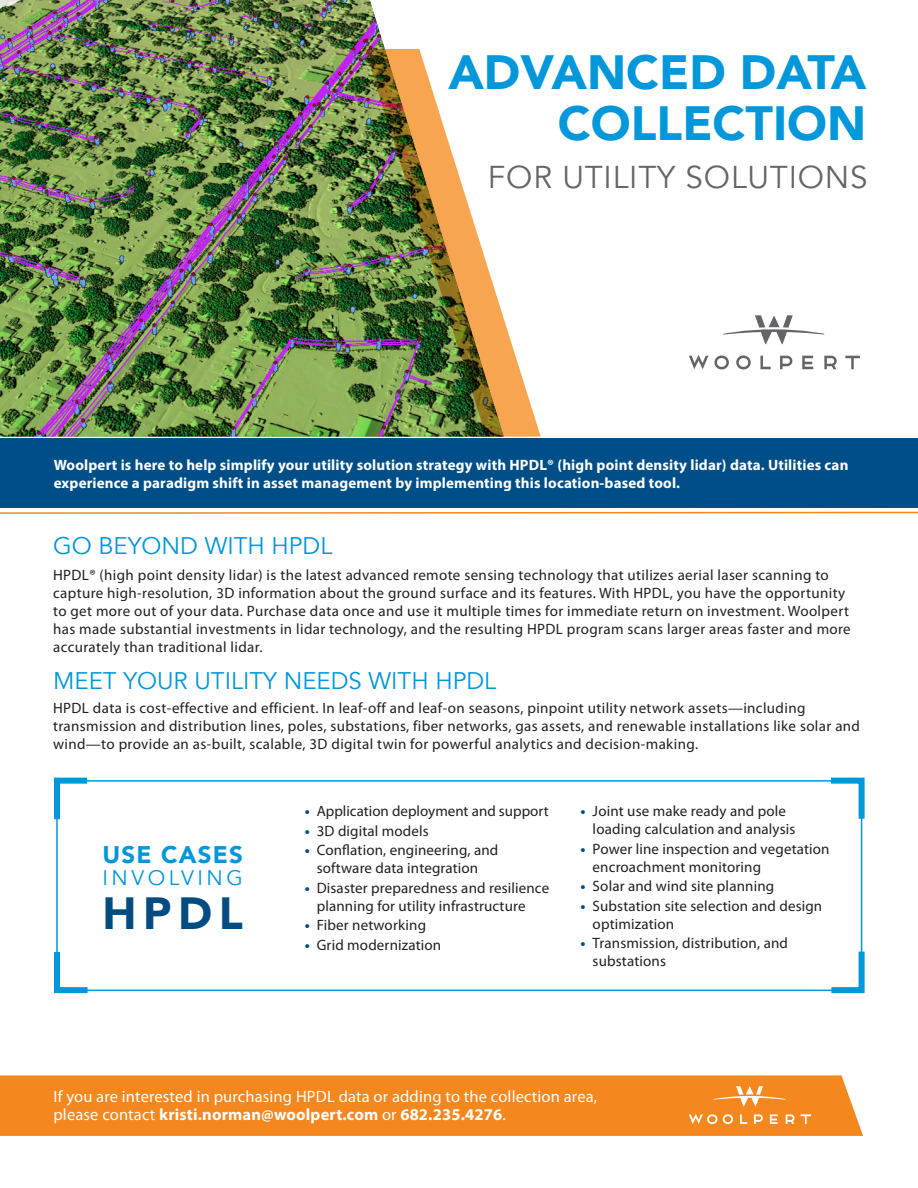
<style>
.page{position:relative;width:918px;height:1188px;background:#fff}
.page>*{position:absolute;margin:0;border:0;box-sizing:border-box;transform-origin:0 0}
.t1{font:900 48px/51px "Avenir LT Com";color:#0097db;text-align:right}
.Heading{font:900 45px "Avenir LT Com";color:#004c82}
.t2{font:31.5px "Avenir LT Com";letter-spacing:.025em;color:#646569}
.Body{font:24px "Avenir LT Com";color:#0096da}
.Heading-2{font:24px "Avenir LT Com";color:#0096da}
.Heading-3{font:900 24px "Avenir LT Com";letter-spacing:.05em;color:#0096da}
.Heading-4{font:21px "Avenir LT Com";letter-spacing:.17em;color:#0096da}
.Body-2{font:16.5px/18px "Myriad Pro";letter-spacing:.01em;color:#fff}
.Body-3{font:15px/18px "Myriad Pro";letter-spacing:.025em;color:#231f20}
.Body_First_Paragraph{font:700 15px/18px "Myriad Pro";letter-spacing:.01em;color:#fff}
.Body-4{font:15px "Myriad Pro";color:#231f20}
.s1{font-weight:700;color:#004c82}
.s2{font-weight:700}
</style>
<div class="page">
<img style="left:0;top:0;width:419px;height:437px">
<svg style="left:714px;top:356px;width:15px;height:13px"></svg>
<svg style="left:736px;top:356px;width:15px;height:13px"></svg>
<svg style="left:780px;top:356px;width:12px;height:13px"></svg>
<svg style="left:760px;top:356px;width:11px;height:13px"></svg>
<svg style="left:802px;top:356px;width:11px;height:13px"></svg>
<svg style="left:824px;top:356px;width:13px;height:13px"></svg>
<svg style="left:689px;top:355px;width:19px;height:14px"></svg>
<svg style="left:723px;top:315px;width:102px;height:29px"></svg>
<svg style="left:845px;top:356px;width:15px;height:13px"></svg>
<div style="left:0;top:438px;width:918px;height:70px;background:#004e88"></div>
<svg style="left:0;top:511px;width:918px;height:3px"></svg>
<img style="left:345px;top:49px;width:196px;height:388px">
<div style="left:0;top:1075px;width:863px;height:61px;background:#f5871f"></div>
<svg style="left:723px;top:1114px;width:10px;height:10px"></svg>
<svg style="left:754px;top:1114px;width:9px;height:10px"></svg>
<svg style="left:740px;top:1114px;width:7px;height:10px"></svg>
<svg style="left:770px;top:1114px;width:8px;height:10px"></svg>
<svg style="left:786px;top:1114px;width:9px;height:10px"></svg>
<svg style="left:689px;top:1114px;width:28px;height:10px"></svg>
<svg style="left:713px;top:1086px;width:73px;height:20px"></svg>
<svg style="left:801px;top:1114px;width:10px;height:10px"></svg>
<svg style="left:54px;top:777px;width:34px;height:43px"></svg>
<svg style="left:54px;top:952px;width:40px;height:42px"></svg>
<div style="left:56px;top:780px;width:806px;height:211px;border:2px solid #0097db"></div>
<svg style="left:825px;top:946px;width:40px;height:48px"></svg>
<svg style="left:825px;top:777px;width:40px;height:48px"></svg>
<p class="t1" style="left:448px;top:47px;width:419px">ADVANCED DATA<br>COLLECTION</p>
<p class="t2" style="left:488px;top:158px;width:381px">FOR UTILITY SOLUTIONS</p>
<p class="Body_First_Paragraph" style="left:54px;top:455px;width:796px">Woolpert is here to help simplify your utility solution strategy with HPDL® (high point density lidar) data. Utilities can experience a paradigm shift in asset management by implementing this location-based tool.</p>
<p class="Heading-2" style="left:53px;top:531px;width:281px">GO BEYOND WITH HPDL</p>
<p class="Body-3" style="left:53px;top:566px;width:799px">HPDL® (high point density lidar) is the latest advanced remote sensing technology that utilizes aerial laser scanning to capture high-resolution, 3D information about the ground surface and its features. With HPDL, you have the opportunity to get more out of your data. Purchase data once and use it multiple times for immediate return on investment. Woolpert has made substantial investments in lidar technology, and the resulting HPDL program scans larger areas faster and more accurately than traditional lidar.</p>
<p class="Body" style="left:53px;top:666px;width:445px">MEET YOUR UTILITY NEEDS WITH HPDL</p>
<p class="Body-3" style="left:53px;top:699px;width:809px">HPDL data is cost-effective and efficient. In leaf-off and leaf-on seasons, pinpoint utility network assets—including transmission and distribution lines, poles, substations, fiber networks, gas assets, and renewable installations like solar and wind—to provide an as-built, scalable, 3D digital twin for powerful analytics and decision-making.</p>
<p class="Heading-3" style="left:102px;top:840px;width:142px">USE CASES</p>
<p class="Heading-4" style="left:102px;top:866px;width:142px">INVOLVING</p>
<p class="Heading" style="left:102px;top:886px;width:142px">HPDL</p>
<p class="Body-4" style="left:305px;top:802px;width:245px"><span class="s1">•</span> Application deployment and support</p>
<p class="Body-3" style="left:305px;top:821px;width:126px"><span class="s1">•</span> 3D digital models</p>
<p class="Body-3" style="left:305px;top:841px;width:195px;text-align:center"><span class="s1">•</span> Conflation, engineering, and software data integration</p>
<p class="Body-3" style="left:317px;top:878px;width:234px;text-indent:-12px"><span class="s1">•</span> Disaster preparedness and resilience planning for utility infrastructure</p>
<p class="Body-3" style="left:305px;top:916px;width:123px"><span class="s1">•</span> Fiber networking</p>
<p class="Body-3" style="left:305px;top:935px;width:138px"><span class="s1">•</span> Grid modernization</p>
<p class="Body-3" style="left:593px;top:802px;width:204px;text-indent:-12px"><span class="s1">•</span> Joint use make ready and pole loading calculation and analysis</p>
<p class="Body-3" style="left:593px;top:839px;width:238px;text-indent:-12px"><span class="s1">•</span> Power line inspection and vegetation encroachment monitoring</p>
<p class="Body-3" style="left:581px;top:877px;width:195px"><span class="s1">•</span> Solar and wind site planning</p>
<p class="Body-3" style="left:593px;top:896px;width:231px;text-indent:-12px"><span class="s1">•</span> Substation site selection and design optimization</p>
<p class="Body-3" style="left:593px;top:934px;width:197px;text-indent:-12px"><span class="s1">•</span> Transmission, distribution, and substations</p>
<p class="Body-2" style="left:53px;top:1087px;width:545px">If you are interested in purchasing HPDL data or adding to the collection area, please contact <span class="s2">kristi.norman@woolpert.com</span> or <span class="s2">682.235.4276</span>.</p>
</div>
